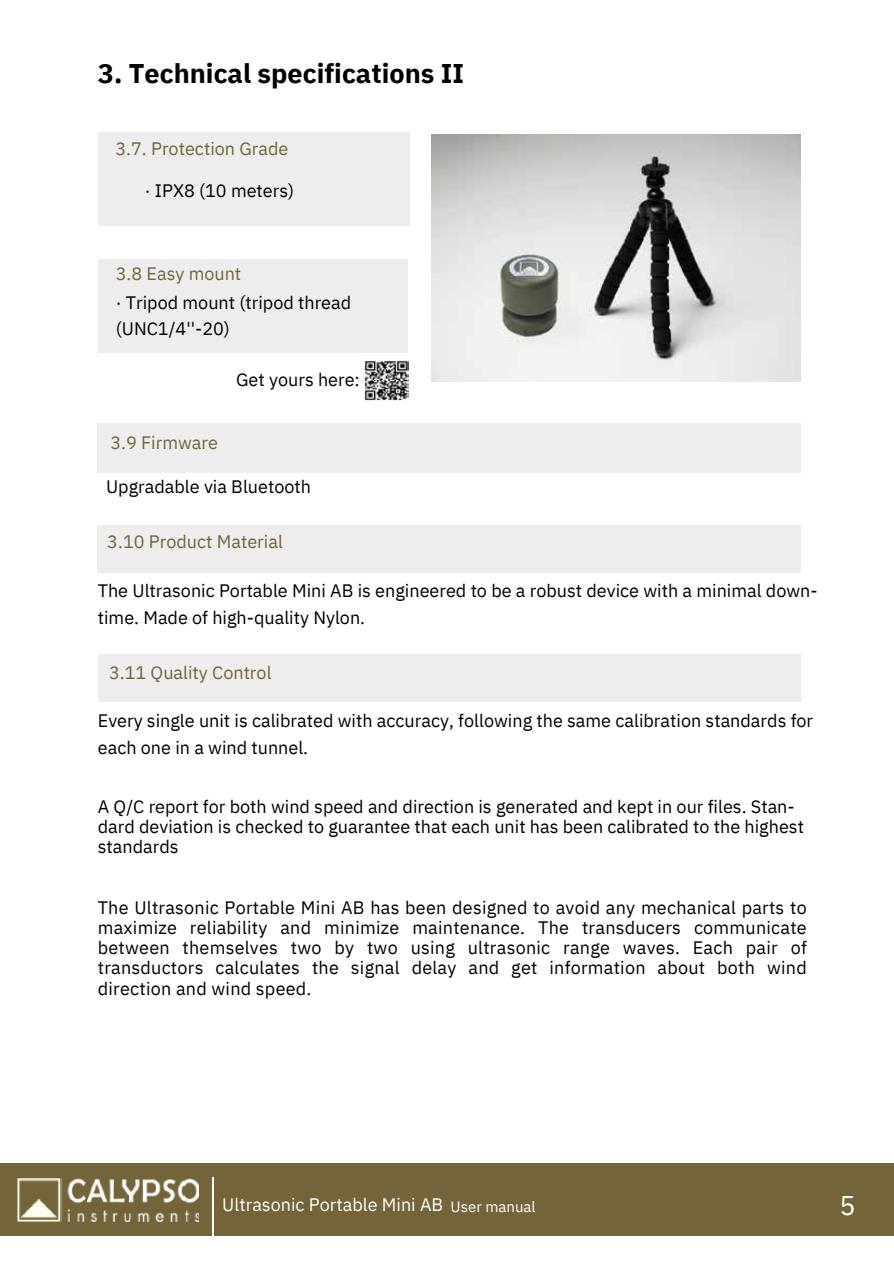
<style>
.page{position:relative;width:894px;height:1264px;background:#fff}
.page>*{position:absolute;margin:0;border:0;box-sizing:border-box;transform-origin:0 0}
.t1{font:700 27px "IBM Plex Sans";color:#000}
.t2{font:27px "IBM Plex Sans";color:#fff}
.t3{font:18px/20.2px "IBM Plex Sans";color:#000}
.t4{font:18px "IBM Plex Sans";color:#736539}
.t5{font:18px "IBM Plex Sans";color:#fff}
.t6{font:15px "IBM Plex Sans";color:#fff}
.s1{color:#736539}
</style>
<div class="page">
<div style="left:98px;top:260px;width:309px;height:92px;background:#ededed"></div>
<div style="left:0;top:1163px;width:893px;height:72px;background:#736539"></div>
<hr style="left:212px;top:1177px;width:2px;height:74px;background:#fff">
<div style="left:97px;top:424px;width:703px;height:48px;background:#ededed"></div>
<div style="left:97px;top:526px;width:703px;height:47px;background:#ededed"></div>
<div style="left:99px;top:133px;width:311px;height:93px;background:#ededed"></div>
<div style="left:98px;top:655px;width:702px;height:47px;background:#ededed"></div>
<img style="left:431px;top:135px;width:369px;height:246px">
<img style="left:364px;top:360px;width:44px;height:40px">
<img style="left:18px;top:1178px;width:181px;height:43px">
<h2 class="t1" style="left:98px;top:55px;width:367px">3. Technical specifications II</h2>
<h1 class="t4" style="left:115px;top:136px;width:174px">3.7. Protection Grade</h1>
<h2 class="t3" style="left:145px;top:180px;width:151px">· IPX8 (10 meters)</h2>
<p class="t3" style="left:116px;top:259px;width:237px;line-height:29.2px"><span class="s1">3.8 Easy mount<br></span>· Tripod mount (tripod thread</p>
<p class="t3" style="left:116px;top:318px;width:116px">(UNC1/4''-20)</p>
<h2 class="t3" style="left:236px;top:369px;width:125px">Get yours here:</h2>
<h2 class="t4" style="left:110px;top:430px;width:109px">3.9 Firmware</h2>
<h2 class="t3" style="left:106px;top:476px;width:206px">Upgradable via Bluetooth</h2>
<h2 class="t4" style="left:107px;top:530px;width:177px">3.10 Product Material</h2>
<h2 class="t3" style="left:98px;top:576px;width:721px;line-height:27px">The Ultrasonic Portable Mini AB is engineered to be a robust device with a minimal down&shy;time. Made of high-quality Nylon.</h2>
<h2 class="t4" style="left:109px;top:660px;width:164px">3.11 Quality Control</h2>
<h2 class="t3" style="left:98px;top:707px;width:716px;line-height:27px">Every single unit is calibrated with accuracy, following the same calibration standards for each one in a wind tunnel.</h2>
<h2 class="t3" style="left:98px;top:795px;width:707px">A Q/C report for both wind speed and direction is generated and kept in our files. Stan&shy;dard deviation is checked to guarantee that each unit has been calibrated to the highest standards</h2>
<h2 class="t3" style="left:98px;top:896px;width:710px;text-align:justify">The Ultrasonic Portable Mini AB has been designed to avoid any mechanical parts to maximize reliability and minimize maintenance. The transducers communicate between themselves two by two using ultrasonic range waves. Each pair of transductors calculates the signal delay and get information about both wind direction and wind speed.</h2>
<p class="t5" style="left:222px;top:1192px;width:222px">Ultrasonic Portable Mini AB</p>
<h2 class="t6" style="left:450px;top:1196px;width:86px">User manual</h2>
<p class="t2" style="left:839px;top:1187px;width:18px">5</p>
</div>
